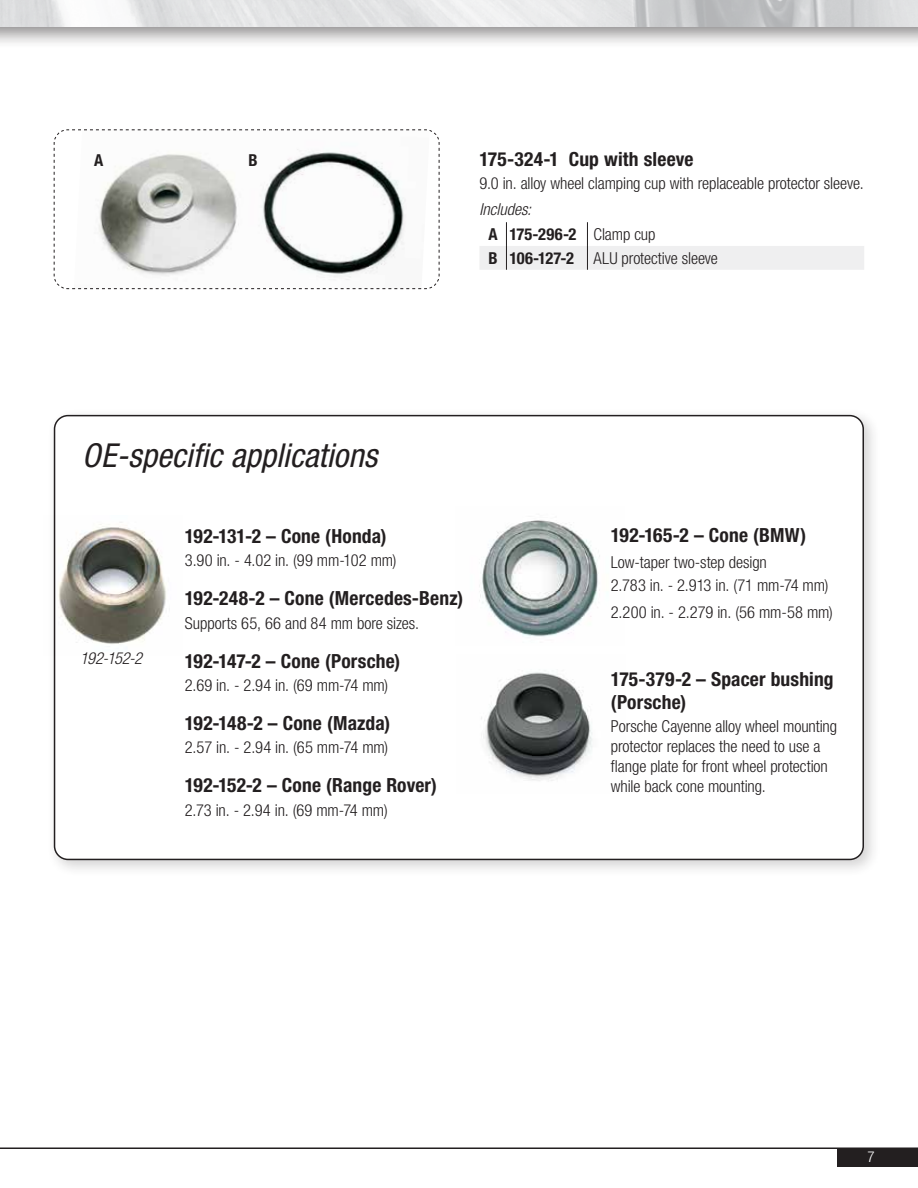
<style>
.page{position:relative;width:918px;height:1188px;background:#fff}
.page>*{position:absolute;margin:0;border:0;box-sizing:border-box;transform-origin:0 0}
.t1{font:italic condensed 33px "Helvetica Neue LT Std";color:#231f20}
.t2{font:700 condensed 19.5px/23.4px "Helvetica Neue LT Std";letter-spacing:.01em;color:#231f20}
.t3{font:300 condensed 16.5px/19.8px "Helvetica Neue LT Std";letter-spacing:-.005em;color:#231f20}
.t4{font:italic 300 condensed 16.5px "Helvetica Neue LT Std";letter-spacing:-.035em;color:#231f20}
.t5{font:700 condensed 16.5px "Helvetica Neue LT Std";color:#231f20}
.t6{font:300 condensed 15px "Helvetica Neue LT Std";color:#fff}
.s1{font-style:italic}
.s2{font-weight:700}
</style>
<div class="page">
<div style="left:837px;top:1148px;width:81px;height:19px;background:#231f20"></div>
<hr style="left:0;top:1148px;width:918px;height:1px;background:#231f20">
<div style="left:47px;top:408px;width:834px;height:469px;background:#231f20;opacity:.2"></div>
<div style="left:55px;top:416px;width:808px;height:443px;background:#fff;border-radius:14px"></div>
<img style="left:47px;top:515px;width:119px;height:141px">
<img style="left:479px;top:520px;width:121px;height:117px">
<img style="left:481px;top:670px;width:112px;height:111px">
<svg style="left:53px;top:129px;width:387px;height:160px"></svg>
<svg style="left:480px;top:222px;width:384px;height:48px"></svg>
<div style="left:0;top:0;width:918px;height:49px;background:#231f20;opacity:.5"></div>
<img style="left:0;top:0;width:918px;height:27px">
<p class="t5" style="left:94px;top:150px;width:11px">A</p>
<p class="t5" style="left:249px;top:150px;width:11px">B</p>
<p class="t2" style="left:479px;top:147px;width:215px">175-324-1 Cup with sleeve</p>
<p class="t3" style="left:479px;top:173px;width:386px">9.0 in. alloy wheel clamping cup with replaceable protector sleeve.</p>
<p class="t3" style="left:488px;top:197px;width:231px;line-height:24.2px;text-indent:-9px"><span class="s1">Includes:<br></span><span class="s2">A 175-296-2</span> Clamp cup<br><span class="s2">B 106-127-2</span> ALU protective sleeve</p>
<h1 class="t1" style="left:82px;top:436px;width:296px">OE-specific applications</h1>
<p class="t4" style="left:80px;top:649px;width:64px">192-152-2</p>
<p class="t2" style="left:185px;top:524px;width:203px">192-131-2 – Cone (Honda)</p>
<p class="t3" style="left:185px;top:550px;width:213px">3.90 in. - 4.02 in. (99 mm-102 mm)</p>
<p class="t2" style="left:185px;top:587px;width:280px">192-248-2 – Cone (Mercedes-Benz)</p>
<p class="t3" style="left:185px;top:613px;width:236px">Supports 65, 66 and 84 mm bore sizes.</p>
<p class="t2" style="left:185px;top:649px;width:217px">192-147-2 – Cone (Porsche)</p>
<p class="t3" style="left:185px;top:675px;width:205px">2.69 in. - 2.94 in. (69 mm-74 mm)</p>
<p class="t2" style="left:185px;top:711px;width:207px">192-148-2 – Cone (Mazda)</p>
<p class="t3" style="left:185px;top:737px;width:205px">2.57 in. - 2.94 in. (65 mm-74 mm)</p>
<p class="t2" style="left:185px;top:774px;width:254px">192-152-2 – Cone (Range Rover)</p>
<p class="t3" style="left:185px;top:800px;width:204px">2.73 in. - 2.94 in. (69 mm-74 mm)</p>
<p class="t2" style="left:611px;top:523px;width:197px">192-165-2 – Cone (BMW)</p>
<p class="t3" style="left:611px;top:551px;width:219px;line-height:23.1px">Low-taper two-step design<br>2.783 in. - 2.913 in. (71 mm-74 mm)</p>
<p class="t3" style="left:611px;top:602px;width:224px">2.200 in. - 2.279 in. (56 mm-58 mm)</p>
<p class="t2" style="left:611px;top:667px;width:224px">175-379-2 – Spacer bushing (Porsche)</p>
<p class="t3" style="left:611px;top:717px;width:228px">Porsche Cayenne alloy wheel mounting protector replaces the need to use a flange plate for front wheel protection while back cone mounting.</p>
<p class="t6" style="left:867px;top:1148px;width:9px">7</p>
</div>
